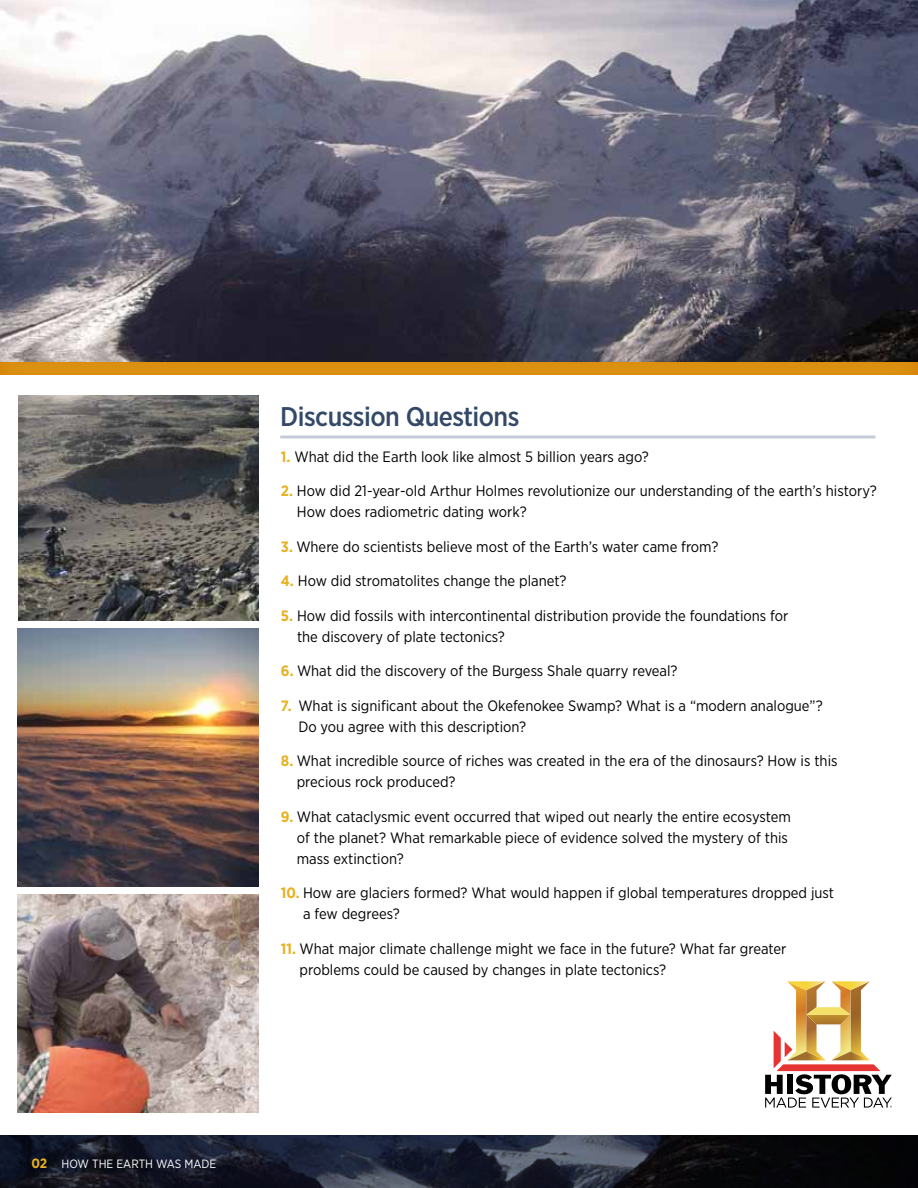
<style>
.page{position:relative;width:918px;height:1188px;background:#fff}
.page>*{position:absolute;margin:0;border:0;box-sizing:border-box;transform-origin:0 0}
.t1{font:500 27px "Gotham Narrow";letter-spacing:-.02em;color:#334967}
.t2{font:15px/21px "Gotham Narrow";color:#000}
.t3{font:12px "Gotham Narrow";color:#fff}
.s1{font-weight:700;color:#e8b121}
.s2{font-weight:700;font-size:13.5px;color:#e8b121}
</style>
<div class="page">
<svg style="left:0;top:1135px;width:918px;height:53px;background:#191d29"></svg>
<div style="left:0;top:362px;width:918px;height:13px;background:#db900f"></div>
<img style="left:18px;top:395px;width:240px;height:226px">
<img style="left:17px;top:894px;width:241px;height:219px">
<img style="left:17px;top:628px;width:241px;height:259px">
<hr style="left:280px;top:435px;width:595px;height:3px;background:#c4cbd9">
<img style="left:0;top:0;width:918px;height:362px">
<svg style="left:765px;top:981px;width:127px;height:127px"></svg>
<h1 class="t1" style="left:280px;top:399px;width:241px">Discussion Questions</h1>
<p class="t2" style="left:281px;top:446px;width:369px"><span class="s1">1.</span> What did the Earth look like almost 5 billion years ago?</p>
<p class="t2" style="left:297px;top:480px;width:581px;text-indent:-16px"><span class="s1">2.</span> How did 21-year-old Arthur Holmes revolutionize our understanding of the earth’s history?<br>How does radiometric dating work?</p>
<p class="t2" style="left:281px;top:536px;width:439px"><span class="s1">3.</span> Where do scientists believe most of the Earth’s water came from?</p>
<p class="t2" style="left:281px;top:570px;width:287px"><span class="s1">4.</span> How did stromatolites change the planet?</p>
<p class="t2" style="left:297px;top:605px;width:493px;text-indent:-16px"><span class="s1">5.</span> How did fossils with intercontinental distribution provide the foundations for the discovery of plate tectonics?</p>
<p class="t2" style="left:281px;top:660px;width:398px"><span class="s1">6.</span> What did the discovery of the Burgess Shale quarry reveal?</p>
<p class="t2" style="left:298px;top:695px;width:526px;text-indent:-17px"><span class="s1">7.</span> What is significant about the Okefenokee Swamp? What is a “modern analogue”?<br>Do you agree with this description?</p>
<p class="t2" style="left:297px;top:750px;width:542px;text-indent:-16px"><span class="s1">8.</span> What incredible source of riches was created in the era of the dinosaurs? How is this precious rock produced?</p>
<p class="t2" style="left:297px;top:806px;width:496px;text-indent:-16px"><span class="s1">9.</span> What cataclysmic event occurred that wiped out nearly the entire ecosystem of the planet? What remarkable piece of evidence solved the mystery of this mass extinction?</p>
<p class="t2" style="left:303px;top:882px;width:532px;text-indent:-22px"><span class="s1">10.</span> How are glaciers formed? What would happen if global temperatures dropped just a few degrees?</p>
<p class="t2" style="left:300px;top:938px;width:488px;text-indent:-19px"><span class="s1">11.</span> What major climate challenge might we face in the future? What far greater problems could be caused by changes in plate tectonics?</p>
<p class="t3" style="left:32px;top:1157px;width:186px"><span class="s2">02</span> HOW THE EARTH WAS MADE</p>
</div>
